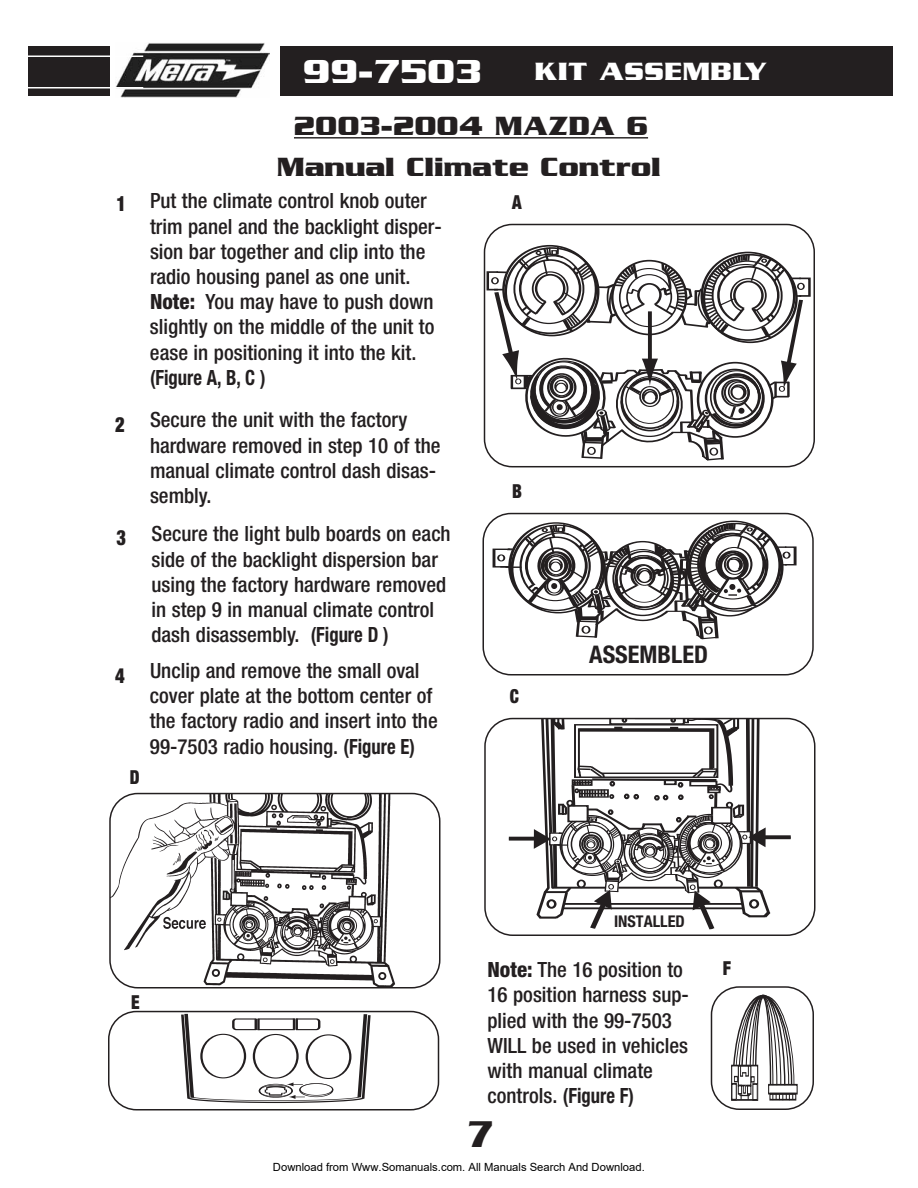
<style>
.page{position:relative;width:918px;height:1188px;background:#fff}
.page>*{position:absolute;margin:0;border:0;box-sizing:border-box;transform-origin:0 0}
.t1{font:700 40.2px "Serpentine ICG";color:#231f20;scale:.87 1}
.t2{font:700 36px "Serpentine ICG";color:#fff}
.t3{font:700 28.5px "Serpentine ICG";color:#231f20}
.t4{font:700 27px "Serpentine ICG";color:#fff;scale:1.05 1}
.t5{font:700 condensed 24.3px "Helvetica Neue";color:#231f20}
.t6{font:500 condensed 21px/25.2px "Helvetica Neue";color:#231f20}
.t7{font:700 condensed 21px "Helvetica Neue";color:#231f20;scale:.89 1}
.t8{font:900 condensed 21px "Helvetica Neue";color:#231f20;scale:.89 1}
.t9{font:900 condensed 19.35px "Helvetica Neue";color:#231f20;scale:.89 1}
.t10{font:700 condensed 16.2px "Helvetica Neue";color:#231f20}
.t11{font:11.25px "Arial";color:#000}
.s1{font-weight:800}
.s2{font-weight:700}
.s3{font-weight:900}
</style>
<div class="page">
<div style="left:28px;top:47px;width:865px;height:49px;background:#231f20"></div>
<div style="left:110px;top:27px;width:170px;height:88px;background:#fff"></div>
<img style="left:115px;top:43px;width:154px;height:55px">
<hr style="left:12px;top:56px;width:131px;height:1px;background:#fff">
<hr style="left:12px;top:87px;width:131px;height:1px;background:#fff">
<hr style="left:294px;top:137px;width:296px;height:2px;background:#231f20">
<hr style="left:590px;top:137px;width:58px;height:2px;background:#231f20">
<svg style="left:484px;top:224px;width:331px;height:243px"></svg>
<svg style="left:482px;top:513px;width:332px;height:162px"></svg>
<svg style="left:108px;top:1011px;width:331px;height:100px"></svg>
<svg style="left:484px;top:718px;width:332px;height:218px"></svg>
<svg style="left:711px;top:986px;width:103px;height:124px"></svg>
<svg style="left:109px;top:793px;width:332px;height:195px"></svg>
<h2 class="t2" style="left:303px;top:49px;width:180px">99-7503</h2>
<p class="t4" style="left:535px;top:55px;width:223px">KIT ASSEMBLY</p>
<h3 class="t3" style="left:294px;top:108px;width:356px">2003-2004 MAZDA 6</h3>
<p class="t8" style="left:117px;top:196px;width:12px">1</p>
<p class="t8" style="left:115px;top:417px;width:12px">2</p>
<h3 class="t3" style="left:277px;top:149px;width:386px">Manual Climate Control</h3>
<p class="t6" style="left:150px;top:190px;width:293px">Put the climate control knob outer trim panel and the backlight disper&shy;sion bar together and clip into the radio housing panel as one unit.<br><span class="s1">Note:</span> You may have to push down slightly on the middle of the unit to ease in positioning it into the kit.</p>
<p class="t7" style="left:150px;top:370px;width:131px">(Figure A, B, C )</p>
<p class="t6" style="left:150px;top:409px;width:292px">Secure the unit with the factory hardware removed in step 10 of the manual climate control dash disas&shy;sembly.</p>
<p class="t9" style="left:512px;top:196px;width:12px">A</p>
<p class="t9" style="left:512px;top:485px;width:13px">B</p>
<p class="t8" style="left:117px;top:530px;width:12px">3</p>
<p class="t6" style="left:152px;top:523px;width:301px">Secure the light bulb boards on each side of the backlight dispersion bar using the factory hardware removed in step 9 in manual climate control dash disassembly. <span class="s2">(Figure D )</span></p>
<p class="t6" style="left:150px;top:660px;width:289px;text-indent:-35px"><span class="s3">4</span> Unclip and remove the small oval cover plate at the bottom center of the factory radio and insert into the 99-7503 radio housing. <span class="s2">(Figure E)</span></p>
<p class="t9" style="left:130px;top:771px;width:13px">D</p>
<p class="t9" style="left:510px;top:690px;width:12px">C</p>
<p class="t5" style="left:589px;top:646px;width:120px">ASSEMBLED</p>
<p class="t9" style="left:131px;top:995px;width:11px">E</p>
<p class="t10" style="left:614px;top:915px;width:72px">INSTALLED</p>
<p class="t6" style="left:488px;top:959px;width:203px"><span class="s1">Note:</span> The 16 position to<br>16 position harness sup&shy;plied with the 99-7503<br>WILL be used in vehicles with manual climate controls. <span class="s2">(Figure F)</span></p>
<p class="t9" style="left:723px;top:961px;width:11px">F</p>
<h1 class="t1" style="left:467px;top:1110px;width:32px">7</h1>
<p class="t11" style="left:273px;top:1160px;width:373px">Download from Www.Somanuals.com. All Manuals Search And Download.</p>
</div>
